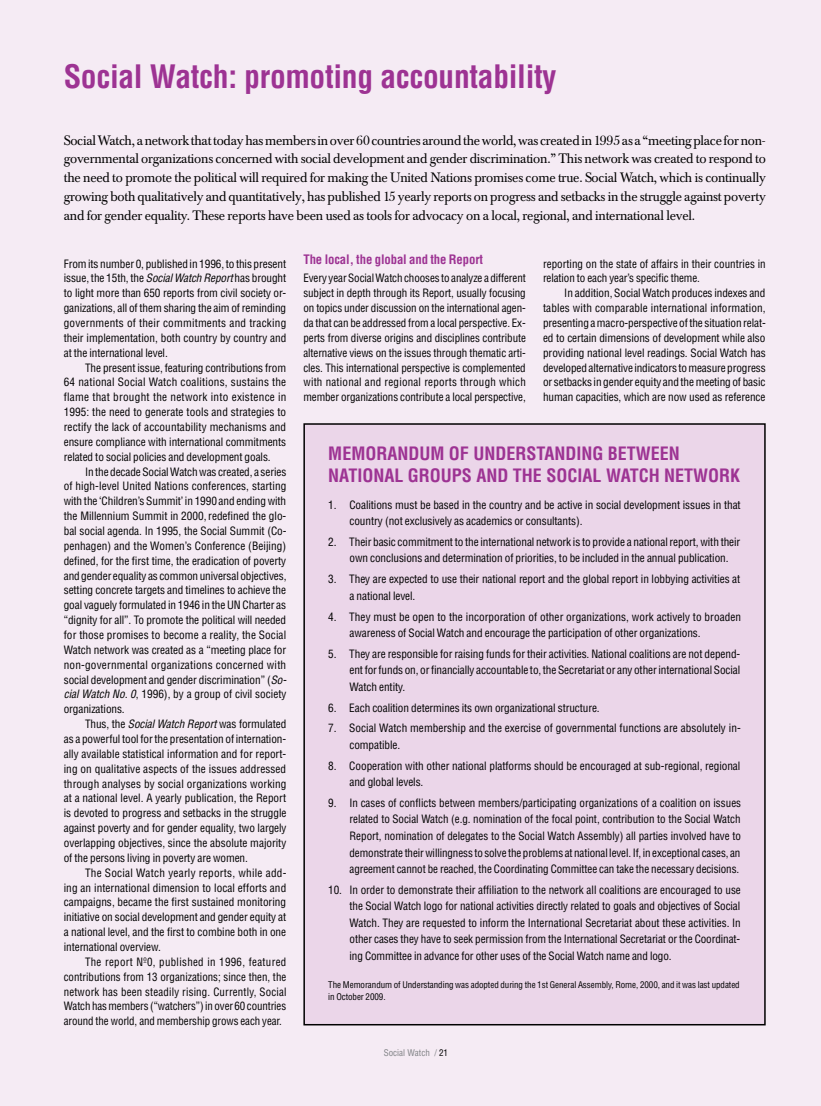
<style>
.page{position:relative;width:821px;height:1106px;background:#f5ebf4}
.page>*{position:absolute;margin:0;border:0;box-sizing:border-box;transform-origin:0 0}
.t1{font:700 condensed 31.5px "Helvetica";letter-spacing:-.01em;color:#9d3393}
.t2{font:700 condensed 18px "Helvetica";color:#9d3393}
.t3{font:13.5px/18.8px "Baskerville BE";letter-spacing:-.02em;color:#000;text-align:justify}
.t4{font:700 condensed 12.75px "Helvetica";letter-spacing:-.01em;color:#9d3393}
.t5{font:condensed 11.25px/14.9px "Helvetica";letter-spacing:-.01em;color:#000;text-align:justify}
.t6{font:condensed 9px/12px "Helvetica";letter-spacing:-.01em;color:#000}
.t7{font:condensed 9px "Helvetica";color:#808285}
.s1{font-style:italic}
.s2{color:#000}
</style>
<div class="page">
<div style="left:304px;top:424px;width:461px;height:600px;background:#ebd6e9"></div>
<div style="left:303px;top:423px;width:462px;height:602px;border:2px solid #000"></div>
<h1 class="t1" style="left:64px;top:57px;width:494px">SOCIAL WATCH: PROMOTING ACCOUNTABILITY</h1>
<p class="t3" style="left:64px;top:131px;width:703px">Social Watch, a network that today has members in over 60 countries around the world, was created in 1995 as a “meeting place for non&shy;governmental organizations concerned with social development and gender discrimination.” This network was created to respond to the need to promote the political will required for making the United Nations promises come true. Social Watch, which is continually growing both qualitatively and quantitatively, has published 15 yearly reports on progress and setbacks in the struggle against poverty and for gender equality. These reports have been used as tools for advocacy on a local, regional, and international level.</p>
<p class="t5" style="left:64px;top:256px;width:224px">From its number 0, published in 1996, to this present issue, the 15th, the <span class="s1">Social Watch Report</span> has brought to light more than 650 reports from civil society or&shy;ganizations, all of them sharing the aim of reminding governments of their commitments and tracking their implementation, both country by country and at the international level.</p>
<p class="t5" style="left:64px;top:360px;width:224px;text-indent:21px">The present issue, featuring contributions from 64 national Social Watch coalitions, sustains the flame that brought the network into existence in 1995: the need to generate tools and strategies to rectify the lack of accountability mechanisms and ensure compliance with international commitments related to social policies and development goals.</p>
<p class="t5" style="left:64px;top:464px;width:224px;text-indent:21px">In the decade Social Watch was created, a series of high-level United Nations conferences, starting with the ‘Children’s Summit’ in 1990 and ending with the Millennium Summit in 2000,redefined the glo&shy;bal social agenda. In 1995, the Social Summit (Co&shy;penhagen) and the Women’s Conference (Beijing) defined, for the first time, the eradication of poverty and gender equality as common universal objectives, setting concrete targets and timelines to achieve the goal vaguely formulated in 1946 in the UN Charter as “dignity for all”. To promote the political will needed for those promises to become a reality, the Social Watch network was created as a “meeting place for non-governmental organizations concerned with social development and gender discrimination” (<span class="s1">So&shy;cial Watch No. 0</span>, 1996), by a group of civil society organizations.</p>
<p class="t5" style="left:64px;top:716px;width:224px;text-indent:21px">Thus, the <span class="s1">Social Watch Report</span> was formulated as a powerful tool for the presentation of internation&shy;ally available statistical information and for report&shy;ing on qualitative aspects of the issues addressed through analyses by social organizations working at a national level. A yearly publication, the Report is devoted to progress and setbacks in the struggle against poverty and for gender equality, two largely overlapping objectives, since the absolute majority of the persons living in poverty are women.</p>
<p class="t5" style="left:64px;top:865px;width:224px;text-indent:21px">The Social Watch yearly reports, while add&shy;ing an international dimension to local efforts and campaigns, became the first sustained monitoring initiative on social development and gender equity at a national level, and the first to combine both in one international overview.</p>
<p class="t5" style="left:64px;top:954px;width:224px;text-indent:21px">The report Nº0, published in 1996, featured contributions from 13 organizations; since then, the network has been steadily rising. Currently, Social Watch has members (“watchers”) in over 60 countries around the world, and membership grows each year.</p>
<p class="t4" style="left:303px;top:251px;width:181px">THE LOCAL, THE GLOBAL AND THE REPORT</p>
<p class="t5" style="left:303px;top:271px;width:224px">Every year Social Watch chooses to analyze a different subject in depth through its Report, usually focusing on topics under discussion on the international agen&shy;da that can be addressed from a local perspective. Ex&shy;perts from diverse origins and disciplines contribute alternative views on the issues through thematic arti&shy;cles. This international perspective is complemented with national and regional reports through which member organizations contribute a local perspective,</p>
<p class="t5" style="left:543px;top:256px;width:224px">reporting on the state of affairs in their countries in relation to each year’s specific theme.</p>
<p class="t5" style="left:543px;top:285px;width:224px;text-indent:21px">In addition, Social Watch produces indexes and tables with comparable international information, presenting a macro-perspective of the situation relat&shy;ed to certain dimensions of development while also providing national level readings. Social Watch has developed alternative indicators to measure progress or setbacks in gender equity and the meeting of basic human capacities, which are now used as reference</p>
<h2 class="t2" style="left:328px;top:442px;width:36px">MEMORANDUM</h2>
<h2 class="t2" style="left:449px;top:442px;width:78px">OF UNDERSTANDING</h2>
<h2 class="t2" style="left:608px;top:442px;width:71px">BETWEEN</h2>
<h2 class="t2" style="left:328px;top:464px;width:11px">NATIONAL</h2>
<h2 class="t2" style="left:408px;top:464px;width:12px">GROU</h2>
<h2 class="t2" style="left:452px;top:464px;width:36px">PS AND</h2>
<h2 class="t2" style="left:513px;top:464px;width:54px">THE SOCIAL</h2>
<h2 class="t2" style="left:606px;top:464px;width:26px">WATCH</h2>
<h2 class="t2" style="left:664px;top:464px;width:33px">NETWORK</h2>
<p class="t5" style="left:349px;top:496px;width:393px;line-height:16.5px;text-indent:-21px">1. Coalitions must be based in the country and be active in social development issues in that country (not exclusively as academics or consultants).</p>
<p class="t5" style="left:349px;top:533px;width:392px;line-height:16.5px;text-indent:-21px">2. Their basic commitment to the international network is to provide a national report, with their own conclusions and determination of priorities, to be included in the annual publication.</p>
<p class="t5" style="left:349px;top:570px;width:392px;line-height:16.5px;text-indent:-21px">3. They are expected to use their national report and the global report in lobbying activities at a national level.</p>
<p class="t5" style="left:349px;top:608px;width:393px;line-height:16.5px;text-indent:-21px">4. They must be open to the incorporation of other organizations, work actively to broaden awareness of Social Watch and encourage the participation of other organizations.</p>
<p class="t5" style="left:349px;top:645px;width:392px;line-height:16.5px;text-indent:-21px">5. They are responsible for raising funds for their activities. National coalitions are not depend&shy;ent for funds on, or financially accountable to, the Secretariat or any other international Social Watch entity.</p>
<p class="t5" style="left:328px;top:700px;width:273px">6. Each coalition determines its own organizational structure.</p>
<p class="t5" style="left:349px;top:720px;width:393px;line-height:16.5px;text-indent:-21px">7. Social Watch membership and the exercise of governmental functions are absolutely in&shy;compatible.</p>
<p class="t5" style="left:349px;top:757px;width:392px;line-height:16.5px;text-indent:-21px">8. Cooperation with other national platforms should be encouraged at sub-regional, regional and global levels.</p>
<p class="t5" style="left:349px;top:794px;width:393px;line-height:16.5px;text-indent:-21px">9. In cases of conflicts between members/participating organizations of a coalition on issues related to Social Watch (e.g. nomination of the focal point, contribution to the Social Watch Report, nomination of delegates to the Social Watch Assembly) all parties involved have to demonstrate their willingness to solve the problems at national level. If, in exceptional cases, an agreement cannot be reached, the Coordinating Committee can take the necessary decisions.</p>
<p class="t5" style="left:349px;top:881px;width:393px;line-height:16.5px;text-indent:-21px">10. In order to demonstrate their affiliation to the network all coalitions are encouraged to use the Social Watch logo for national activities directly related to goals and objectives of Social Watch. They are requested to inform the International Secretariat about these activities. In other cases they have to seek permission from the International Secretariat or the Coordinat&shy;ing Committee in advance for other uses of the Social Watch name and logo.</p>
<p class="t6" style="left:328px;top:978px;width:413px">The Memorandum of Understanding was adopted during the 1st General Assembly, Rome, 2000, and it was last updated in October 2009.</p>
<p class="t7" style="left:384px;top:1047px;width:66px">Social Watch / <span class="s2">21</span></p>
</div>
